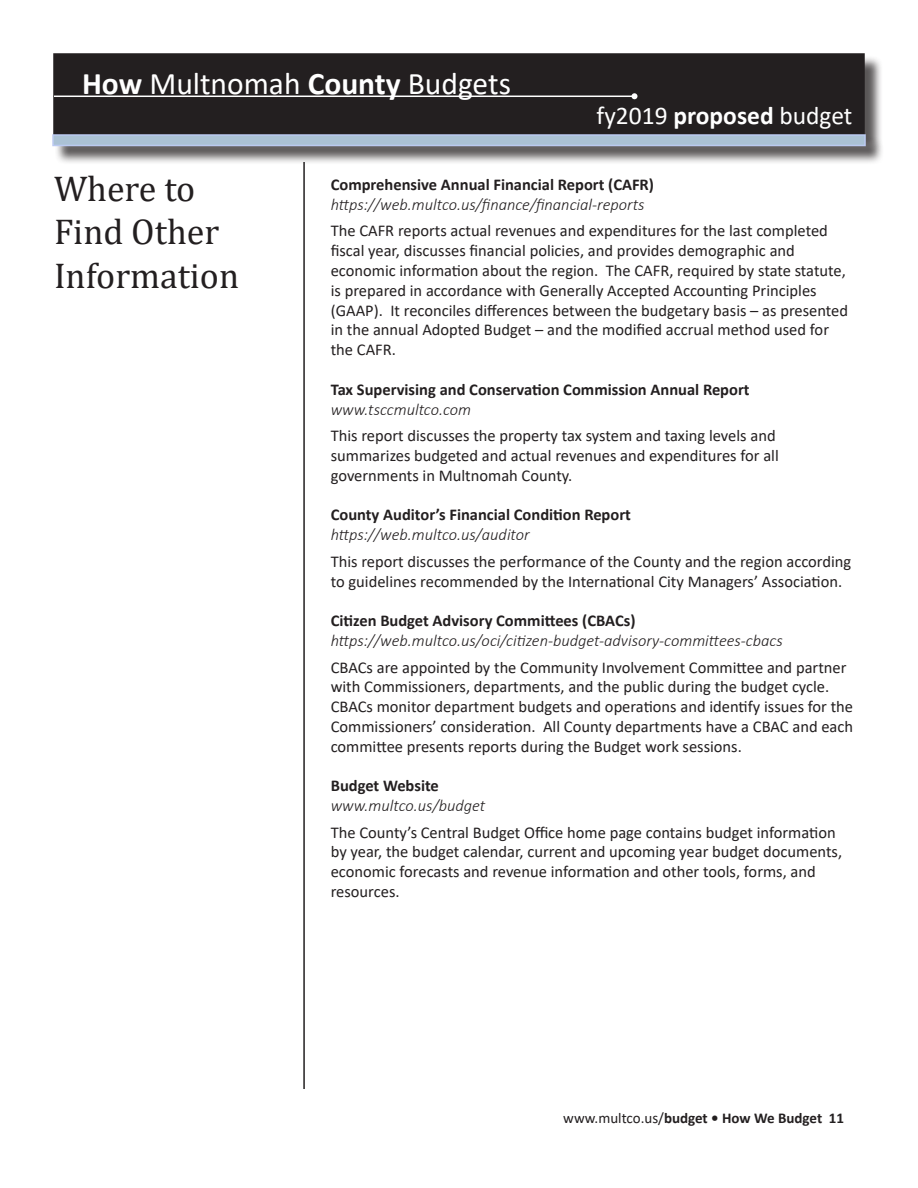
<style>
.page{position:relative;width:918px;height:1188px;background:#fff}
.page>*{position:absolute;margin:0;border:0;box-sizing:border-box;transform-origin:0 0}
.Headers_for_TOC{font:36px/43.2px "Cambria";color:#231f20}
.t1{font:31.5px "Calibri";color:#fff}
.t2{font:25.5px "Calibri";color:#fff}
.t3{font:16.5px/19.8px "Calibri";color:#231f20}
.t4{font:700 16.5px "Calibri";color:#231f20}
.t5{font:italic 300 16.5px "Calibri";color:#231f20}
.t6{font:700 15px "Calibri";color:#231f20}
.s1{font-weight:700}
.s2{font-weight:400}
</style>
<div class="page">
<hr style="left:303px;top:162px;width:2px;height:927px;background:#231f20">
<div style="left:54px;top:54px;width:810px;height:80px;background:#231f20"></div>
<div style="left:53px;top:53px;width:812px;height:82px;border:2px solid #231f20"></div>
<hr style="left:54px;top:96px;width:580px;height:1px;background:#fff">
<svg style="left:632px;top:93px;width:6px;height:6px"></svg>
<div style="left:55px;top:137px;width:830px;height:28px;background:#231f20;opacity:.75"></div>
<div style="left:52px;top:134px;width:814px;height:12px;background:#abc2d5;border:2px solid #bbcaf1"></div>
<h2 class="t1" style="left:82px;top:61px;width:430px"><span class="s1">How</span> Multnomah <span class="s1">County</span> Budgets</h2>
<h3 class="t2" style="left:597px;top:98px;width:257px">fy2019 <span class="s1">proposed</span> budget</h3>
<p class="Headers_for_TOC" style="left:54px;top:167px;width:187px">Where to<br>Find Other<br>Information</p>
<p class="t4" style="left:331px;top:173px;width:325px">Comprehensive Annual Financial Report (CAFR)</p>
<p class="t5" style="left:331px;top:194px;width:315px">https://web.multco.us/finance/financial-reports</p>
<p class="t3" style="left:331px;top:221px;width:519px">The CAFR reports actual revenues and expenditures for the last completed fiscal year, discusses financial policies, and provides demographic and economic information about the region. The CAFR, required by state statute, is prepared in accordance with Generally Accepted Accounting Principles (GAAP). It reconciles differences between the budgetary basis – as presented in the annual Adopted Budget – and the modified accrual method used for the CAFR.</p>
<p class="t4" style="left:331px;top:378px;width:420px">Tax Supervising and Conservation Commission Annual Report</p>
<p class="t5" style="left:331px;top:399px;width:142px">www.tsccmultco.com</p>
<p class="t3" style="left:331px;top:425px;width:450px">This report discusses the property tax system and taxing levels and summarizes budgeted and actual revenues and expenditures for all governments in Multnomah County.</p>
<p class="t4" style="left:331px;top:503px;width:302px">County Auditor’s Financial Condition Report</p>
<p class="t5" style="left:331px;top:525px;width:201px">https://web.multco.us/auditor</p>
<p class="t3" style="left:331px;top:551px;width:522px">This report discusses the performance of the County and the region according to guidelines recommended by the International City Managers’ Association.</p>
<p class="t4" style="left:331px;top:609px;width:306px">Citizen Budget Advisory Committees (CBACs)</p>
<p class="t5" style="left:331px;top:630px;width:454px">https://web.multco.us/oci/citizen-budget-advisory-committees-cbacs</p>
<p class="t3" style="left:331px;top:657px;width:524px">CBACs are appointed by the Community Involvement Committee and partner with Commissioners, departments, and the public during the budget cycle.<br>CBACs monitor department budgets and operations and identify issues for the Commissioners’ consideration. All County departments have a CBAC and each committee presents reports during the Budget work sessions.</p>
<p class="t4" style="left:331px;top:774px;width:110px">Budget Website</p>
<p class="t5" style="left:331px;top:795px;width:156px">www.multco.us/budget</p>
<p class="t3" style="left:331px;top:822px;width:513px">The County’s Central Budget Office home page contains budget information by year, the budget calendar, current and upcoming year budget documents, economic forecasts and revenue information and other tools, forms, and resources.</p>
<p class="t6" style="left:563px;top:1107px;width:282px"><span class="s2">www.multco.us/</span>budget • How We Budget 11</p>
</div>
